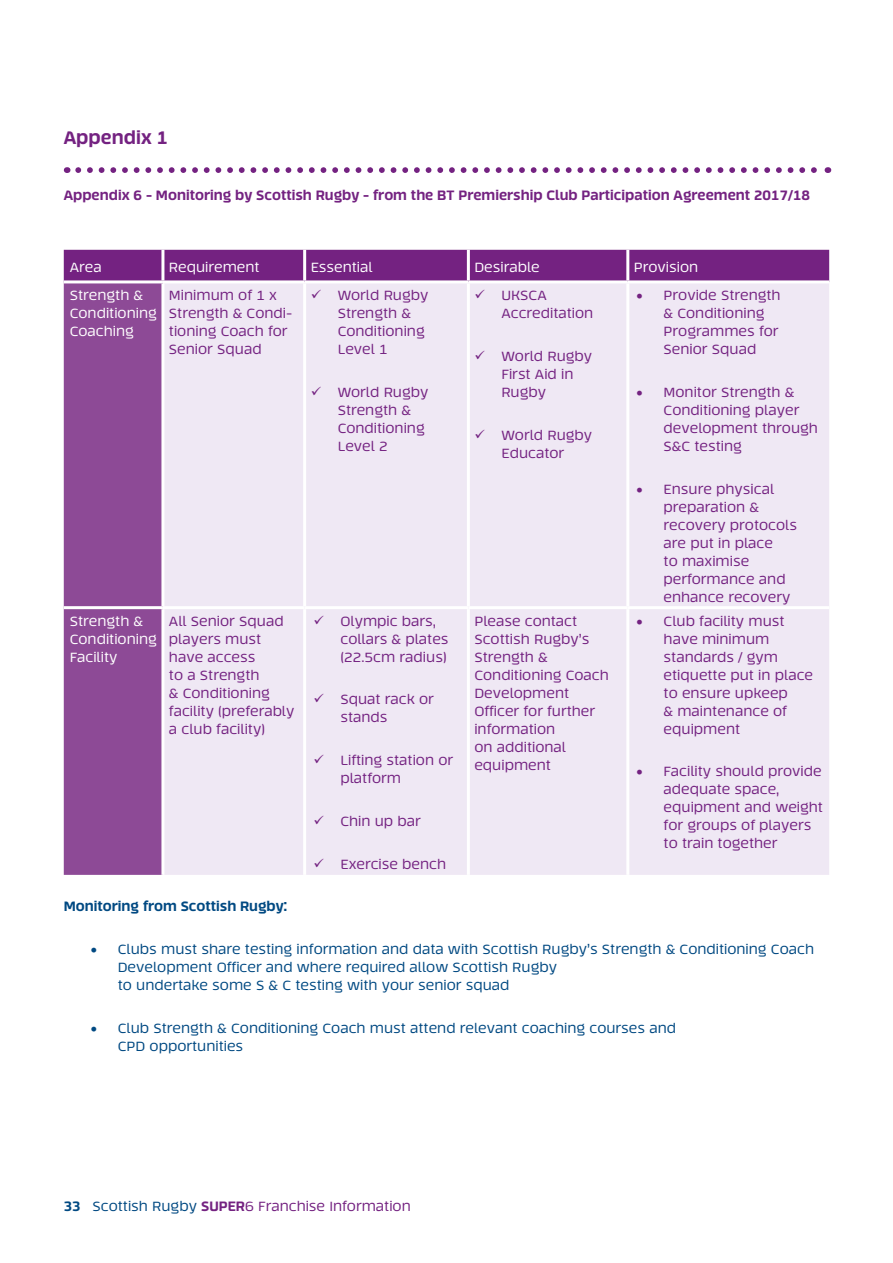
<style>
.page{position:relative;width:893px;height:1263px;background:#fff}
.page>*{position:absolute;margin:0;border:0;box-sizing:border-box;transform-origin:0 0}
.t1{font:800 18px "Tecna";color:#742281}
.t2{font:13.5px/18px "Tecna";color:#742281}
.t3{font:13.5px/18px "Tecna";color:#004982}
.t4{font:13.5px/18px "Tecna";color:#fff}
.t5{font:800 13.5px "Tecna";color:#742281}
.t6{font:800 13.5px "Tecna";color:#004982}
.s1{font-weight:800;color:#004982}
.s2{color:#004982}
.s3{font-weight:800}
</style>
<div class="page">
<div style="left:64px;top:250px;width:765px;height:30px;background:#742281"></div>
<div style="left:64px;top:283px;width:97px;height:592px;background:#8d4a96"></div>
<div style="left:164px;top:283px;width:665px;height:592px;background:#efe8f4"></div>
<hr style="left:161px;top:250px;width:3px;height:30px;background:#fff">
<hr style="left:303px;top:250px;width:3px;height:30px;background:#fff">
<hr style="left:467px;top:250px;width:3px;height:30px;background:#fff">
<hr style="left:626px;top:250px;width:3px;height:30px;background:#fff">
<hr style="left:303px;top:283px;width:3px;height:323px;background:#fff">
<hr style="left:467px;top:283px;width:3px;height:323px;background:#fff">
<hr style="left:626px;top:283px;width:3px;height:323px;background:#fff">
<hr style="left:64px;top:606px;width:99px;height:3px;background:#fff">
<hr style="left:163px;top:606px;width:142px;height:3px;background:#fff">
<hr style="left:305px;top:606px;width:163px;height:3px;background:#fff">
<hr style="left:303px;top:609px;width:3px;height:266px;background:#fff">
<hr style="left:468px;top:606px;width:160px;height:3px;background:#fff">
<hr style="left:467px;top:609px;width:3px;height:266px;background:#fff">
<hr style="left:628px;top:606px;width:201px;height:3px;background:#fff">
<hr style="left:626px;top:609px;width:3px;height:266px;background:#fff">
<svg style="left:78px;top:167px;width:750px;height:6px"></svg>
<svg style="left:321px;top:300px;width:14px;height:1px"></svg>
<svg style="left:321px;top:397px;width:14px;height:1px"></svg>
<svg style="left:485px;top:300px;width:13px;height:1px"></svg>
<svg style="left:485px;top:361px;width:13px;height:1px"></svg>
<svg style="left:485px;top:440px;width:13px;height:1px"></svg>
<svg style="left:324px;top:626px;width:14px;height:1px"></svg>
<svg style="left:324px;top:704px;width:14px;height:1px"></svg>
<svg style="left:324px;top:765px;width:14px;height:1px"></svg>
<svg style="left:324px;top:826px;width:14px;height:1px"></svg>
<svg style="left:324px;top:869px;width:14px;height:1px"></svg>
<h1 class="t1" style="left:64px;top:126px;width:106px">Appendix 1</h1>
<p class="t5" style="left:64px;top:187px;width:748px">Appendix 6 - Monitoring by Scottish Rugby - from the BT Premiership Club Participation Agreement 2017/18</p>
<p class="t4" style="left:70px;top:258px;width:33px">Area</p>
<p class="t4" style="left:169px;top:258px;width:92px">Requirement</p>
<p class="t4" style="left:311px;top:258px;width:64px">Essential</p>
<p class="t4" style="left:474px;top:258px;width:67px">Desirable</p>
<p class="t4" style="left:634px;top:258px;width:66px">Provision</p>
<p class="t4" style="left:70px;top:286px;width:89px">Strength &amp;<br>Conditioning<br>Coaching</p>
<p class="t2" style="left:169px;top:286px;width:125px">Minimum of 1 x<br>Strength &amp; Condi&shy;tioning Coach for<br>Senior Squad</p>
<p class="t2" style="left:338px;top:286px;width:92px;text-indent:-27px">✓ World Rugby<br>Strength &amp;<br>Conditioning<br>Level 1</p>
<p class="t2" style="left:338px;top:383px;width:92px;text-indent:-27px">✓ World Rugby<br>Strength &amp;<br>Conditioning<br>Level 2</p>
<p class="t2" style="left:501px;top:286px;width:93px;text-indent:-27px">✓ UKSCA<br>Accreditation</p>
<p class="t2" style="left:501px;top:347px;width:92px;text-indent:-27px">✓ World Rugby<br>First Aid in<br>Rugby</p>
<p class="t2" style="left:474px;top:426px;width:119px;text-align:center">✓ World Rugby<br>Educator</p>
<p class="t2" style="left:664px;top:286px;width:119px;text-indent:-27px">• Provide Strength &amp; Conditioning<br>Programmes for<br>Senior Squad</p>
<p class="t2" style="left:664px;top:383px;width:156px;text-indent:-27px">• Monitor Strength &amp;<br>Conditioning player development through<br>S&amp;C testing</p>
<p class="t2" style="left:664px;top:480px;width:135px;text-indent:-27px">• Ensure physical preparation &amp; recovery protocols are put in place<br>to maximise performance and enhance recovery</p>
<p class="t4" style="left:70px;top:612px;width:89px">Strength &amp;<br>Conditioning<br>Facility</p>
<p class="t2" style="left:169px;top:612px;width:127px">All Senior Squad players must have access<br>to a Strength<br>&amp; Conditioning facility (preferably a club facility)</p>
<p class="t2" style="left:340px;top:612px;width:110px;text-indent:-27px">✓ Olympic bars, collars &amp; plates (22.5cm radius)</p>
<p class="t2" style="left:340px;top:690px;width:95px;text-indent:-27px">✓ Squat rack or stands</p>
<p class="t2" style="left:340px;top:751px;width:114px;text-indent:-27px">✓ Lifting station or platform</p>
<p class="t2" style="left:313px;top:812px;width:109px">✓ Chin up bar</p>
<p class="t2" style="left:313px;top:855px;width:134px">✓ Exercise bench</p>
<p class="t2" style="left:474px;top:612px;width:136px">Please contact<br>Scottish Rugby’s<br>Strength &amp;<br>Conditioning Coach<br>Development<br>Officer for further information<br>on additional equipment</p>
<p class="t2" style="left:664px;top:612px;width:151px;text-indent:-27px">• Club facility must have minimum standards / gym etiquette put in place to ensure upkeep<br>&amp; maintenance of equipment</p>
<p class="t2" style="left:664px;top:762px;width:161px;text-indent:-27px">• Facility should provide adequate space, equipment and weight for groups of players to train together</p>
<p class="t6" style="left:64px;top:898px;width:225px">Monitoring from Scottish Rugby:</p>
<p class="t3" style="left:118px;top:940px;width:698px;text-indent:-27px">• Clubs must share testing information and data with Scottish Rugby’s Strength &amp; Conditioning Coach<br>Development Officer and where required allow Scottish Rugby<br>to undertake some S &amp; C testing with your senior squad</p>
<p class="t3" style="left:118px;top:1019px;width:560px;text-indent:-27px">• Club Strength &amp; Conditioning Coach must attend relevant coaching courses and<br>CPD opportunities</p>
<p class="t2" style="left:64px;top:1197px;width:348px"><span class="s1">33</span> <span class="s2">Scottish Rugby</span> <span class="s3">SUPER</span>6 Franchise Information</p>
</div>
